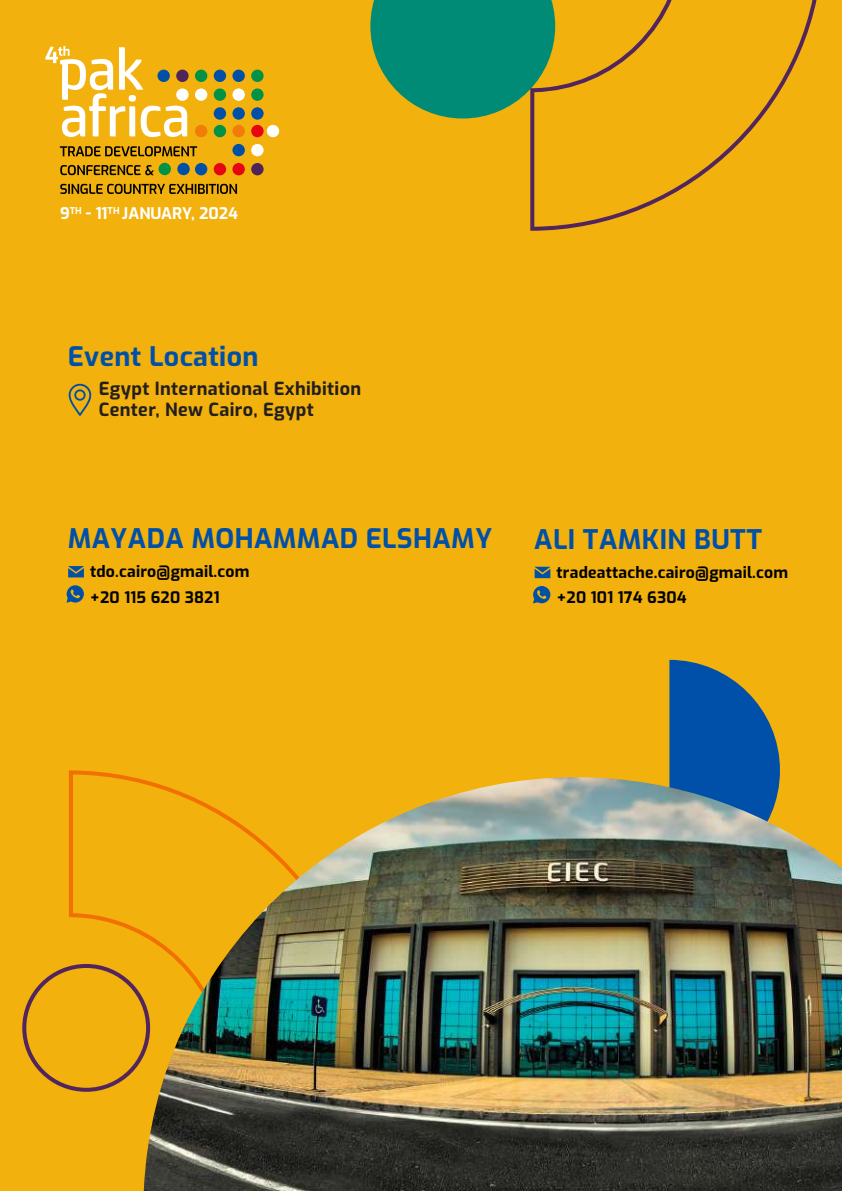
<style>
.page{position:relative;width:842px;height:1191px;background:#f2b10c}
.page>*{position:absolute;margin:0;border:0;box-sizing:border-box;transform-origin:0 0}
.t1{font:700 26.8px "Exo";letter-spacing:.015em;color:#0050a9}
.t2{font:700 18px/21.6px "Exo";letter-spacing:.02em;color:#231f20}
.t3{font:700 16px "Exo";color:#fff}
.t4{font:700 15.8px/25.4px "Exo";letter-spacing:.015em;color:#020202}
</style>
<div class="page">
<svg style="left:176px;top:70px;width:13px;height:12px"></svg>
<div style="left:195px;top:70px;width:12px;height:12px;background:#009346;border-radius:50%"></div>
<div style="left:214px;top:70px;width:12px;height:12px;background:#0050a7;border-radius:50%"></div>
<div style="left:232px;top:70px;width:13px;height:12px;background:#0050a7;border-radius:50%"></div>
<div style="left:251px;top:70px;width:13px;height:12px;background:#009346;border-radius:50%"></div>
<svg style="left:176px;top:88px;width:13px;height:13px"></svg>
<div style="left:195px;top:88px;width:12px;height:13px;background:#fff;border-radius:50%"></div>
<div style="left:214px;top:88px;width:12px;height:13px;background:#009346;border-radius:50%"></div>
<div style="left:232px;top:88px;width:13px;height:13px;background:#fff;border-radius:50%"></div>
<div style="left:251px;top:88px;width:13px;height:13px;background:#009346;border-radius:50%"></div>
<svg style="left:45px;top:46px;width:142px;height:91px"></svg>
<div style="left:214px;top:107px;width:12px;height:13px;background:#0050a7;border-radius:50%"></div>
<div style="left:232px;top:107px;width:13px;height:13px;background:#0050a7;border-radius:50%"></div>
<svg style="left:251px;top:107px;width:13px;height:13px"></svg>
<div style="left:195px;top:125px;width:12px;height:12px;background:#f17c08;border-radius:50%"></div>
<div style="left:214px;top:125px;width:12px;height:12px;background:#009346;border-radius:50%"></div>
<div style="left:232px;top:125px;width:13px;height:12px;background:#f17c08;border-radius:50%"></div>
<div style="left:251px;top:125px;width:13px;height:12px;background:#e60510;border-radius:50%"></div>
<div style="left:267px;top:125px;width:12px;height:12px;background:#fff;border-radius:50%"></div>
<div style="left:232px;top:144px;width:13px;height:12px;background:#0050a7;border-radius:50%"></div>
<div style="left:251px;top:144px;width:13px;height:12px;background:#fff;border-radius:50%"></div>
<svg style="left:60px;top:146px;width:137px;height:10px"></svg>
<div style="left:159px;top:163px;width:12px;height:12px;background:#009346;border-radius:50%"></div>
<div style="left:177px;top:163px;width:13px;height:12px;background:#0050a7;border-radius:50%"></div>
<div style="left:195px;top:163px;width:12px;height:12px;background:#0050a7;border-radius:50%"></div>
<div style="left:214px;top:163px;width:12px;height:12px;background:#e60510;border-radius:50%"></div>
<div style="left:232px;top:163px;width:13px;height:12px;background:#e60510;border-radius:50%"></div>
<div style="left:251px;top:163px;width:13px;height:12px;background:#4f245a;border-radius:50%"></div>
<svg style="left:60px;top:183px;width:177px;height:11px"></svg>
<svg style="left:60px;top:165px;width:94px;height:10px"></svg>
<svg style="left:533px;top:586px;width:17px;height:17px"></svg>
<svg style="left:535px;top:567px;width:15px;height:11px"></svg>
<svg style="left:66px;top:585px;width:18px;height:18px"></svg>
<svg style="left:68px;top:566px;width:16px;height:11px"></svg>
<svg style="left:69px;top:383px;width:22px;height:33px"></svg>
<svg style="left:669px;top:660px;width:111px;height:117px"></svg>
<svg style="left:69px;top:770px;width:75px;height:421px"></svg>
<svg style="left:370px;top:0;width:160px;height:118px;background:#219067"></svg>
<svg style="left:530px;top:0;width:287px;height:231px"></svg>
<svg style="left:22px;top:964px;width:122px;height:127px"></svg>
<img style="left:144px;top:777px;width:698px;height:414px">
<p class="t3" style="left:60px;top:201px;width:179px">9<sup>TH</sup> - 11<sup>TH</sup> JANUARY, 2024</p>
<h1 class="t1" style="left:68px;top:335px;width:192px">Event Location</h1>
<p class="t2" style="left:99px;top:376px;width:264px">Egypt International Exhibition<br>Center, New Cairo, Egypt</p>
<h1 class="t1" style="left:68px;top:518px;width:426px">MAYADA MOHAMMAD ELSHAMY</h1>
<p class="t4" style="left:90px;top:558px;width:161px">tdo.cairo@gmail.com +20 115 620 3821</p>
<h1 class="t1" style="left:534px;top:519px;width:229px">ALI TAMKIN BUTT</h1>
<p class="t4" style="left:556px;top:559px;width:233px">tradeattache.cairo@gmail.com +20 101 174 6304</p>
</div>
